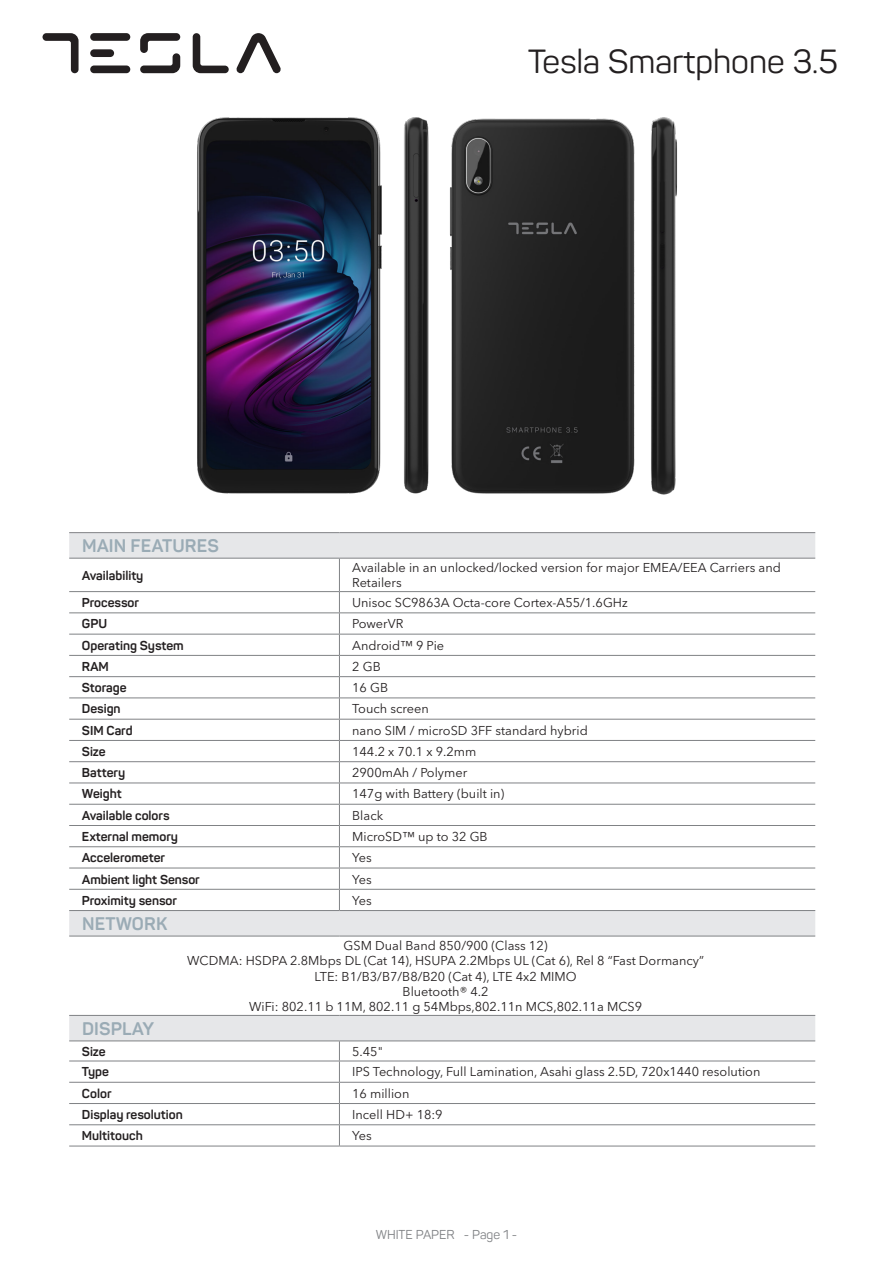
<style>
.page{position:relative;width:893px;height:1263px;background:#fff}
.page>*{position:absolute;margin:0;border:0;box-sizing:border-box;transform-origin:0 0}
.t1{font:33px "Panton";color:#231f20}
.t2{font:700 18px "Panton";letter-spacing:.01em;color:#9aabb5}
.t3{font:12.75px/15.3px "Avenir Next LT Pro";color:#231f20}
.t4{font:700 12.75px "Panton";color:#231f20}
.t5{font:12.75px "Panton";color:#808285}
</style>
<div class="page">
<svg style="left:69px;top:533px;width:746px;height:507px"></svg>
<svg style="left:339px;top:559px;width:476px;height:587px"></svg>
<hr style="left:69px;top:532px;width:270px;height:1px;background:#808285">
<hr style="left:339px;top:532px;width:476px;height:1px;background:#808285">
<hr style="left:69px;top:558px;width:270px;height:1px;background:#808285">
<hr style="left:339px;top:558px;width:476px;height:1px;background:#808285">
<hr style="left:69px;top:910px;width:270px;height:1px;background:#808285">
<hr style="left:339px;top:910px;width:476px;height:1px;background:#808285">
<hr style="left:69px;top:936px;width:270px;height:1px;background:#808285">
<hr style="left:339px;top:936px;width:476px;height:1px;background:#808285">
<hr style="left:69px;top:1015px;width:270px;height:1px;background:#808285">
<hr style="left:339px;top:1015px;width:476px;height:1px;background:#808285">
<hr style="left:69px;top:1040px;width:270px;height:1px;background:#808285">
<hr style="left:339px;top:1040px;width:476px;height:1px;background:#808285">
<hr style="left:69px;top:1146px;width:270px;height:1px;background:#808285">
<hr style="left:339px;top:1146px;width:476px;height:1px;background:#808285">
<hr style="left:69px;top:591px;width:270px;height:1px;background:#808285">
<hr style="left:339px;top:591px;width:476px;height:1px;background:#808285">
<hr style="left:339px;top:612px;width:476px;height:1px;background:#808285">
<hr style="left:339px;top:634px;width:476px;height:1px;background:#808285">
<hr style="left:339px;top:655px;width:476px;height:1px;background:#808285">
<hr style="left:339px;top:676px;width:476px;height:1px;background:#808285">
<hr style="left:339px;top:697px;width:476px;height:1px;background:#808285">
<hr style="left:339px;top:719px;width:476px;height:1px;background:#808285">
<hr style="left:339px;top:740px;width:476px;height:1px;background:#808285">
<hr style="left:339px;top:761px;width:476px;height:1px;background:#808285">
<hr style="left:339px;top:782px;width:476px;height:1px;background:#808285">
<hr style="left:339px;top:804px;width:476px;height:1px;background:#808285">
<hr style="left:339px;top:825px;width:476px;height:1px;background:#808285">
<hr style="left:339px;top:846px;width:476px;height:1px;background:#808285">
<hr style="left:339px;top:868px;width:476px;height:1px;background:#808285">
<hr style="left:339px;top:889px;width:476px;height:1px;background:#808285">
<hr style="left:339px;top:1060px;width:476px;height:1px;background:#808285">
<hr style="left:339px;top:1082px;width:476px;height:1px;background:#808285">
<hr style="left:339px;top:1103px;width:476px;height:1px;background:#808285">
<hr style="left:339px;top:1124px;width:476px;height:1px;background:#808285">
<hr style="left:339px;top:558px;width:1px;height:33px;background:#808285">
<svg style="left:339px;top:592px;width:1px;height:318px"></svg>
<svg style="left:339px;top:1041px;width:1px;height:105px"></svg>
<hr style="left:69px;top:612px;width:270px;height:1px;background:#808285">
<hr style="left:69px;top:634px;width:270px;height:1px;background:#808285">
<hr style="left:69px;top:655px;width:270px;height:1px;background:#808285">
<hr style="left:69px;top:676px;width:270px;height:1px;background:#808285">
<hr style="left:69px;top:697px;width:270px;height:1px;background:#808285">
<hr style="left:69px;top:719px;width:270px;height:1px;background:#808285">
<hr style="left:69px;top:740px;width:270px;height:1px;background:#808285">
<hr style="left:69px;top:761px;width:270px;height:1px;background:#808285">
<hr style="left:69px;top:782px;width:270px;height:1px;background:#808285">
<hr style="left:69px;top:804px;width:270px;height:1px;background:#808285">
<hr style="left:69px;top:825px;width:270px;height:1px;background:#808285">
<hr style="left:69px;top:846px;width:270px;height:1px;background:#808285">
<hr style="left:69px;top:868px;width:270px;height:1px;background:#808285">
<hr style="left:69px;top:889px;width:270px;height:1px;background:#808285">
<hr style="left:69px;top:1060px;width:270px;height:1px;background:#808285">
<hr style="left:69px;top:1082px;width:270px;height:1px;background:#808285">
<hr style="left:69px;top:1103px;width:270px;height:1px;background:#808285">
<hr style="left:69px;top:1124px;width:270px;height:1px;background:#808285">
<svg style="left:236px;top:33px;width:45px;height:40px"></svg>
<svg style="left:43px;top:33px;width:36px;height:40px"></svg>
<svg style="left:140px;top:33px;width:40px;height:40px"></svg>
<svg style="left:193px;top:33px;width:36px;height:40px"></svg>
<div style="left:90px;top:33px;width:40px;height:8px;background:#231f20;border-radius:4px"></div>
<div style="left:90px;top:49px;width:24px;height:8px;background:#231f20;border-radius:4px"></div>
<div style="left:90px;top:65px;width:40px;height:8px;background:#231f20;border-radius:4px"></div>
<img style="left:450px;top:118px;width:185px;height:376px">
<img style="left:651px;top:117px;width:27px;height:378px">
<img style="left:404px;top:117px;width:25px;height:377px">
<img style="left:197px;top:117px;width:185px;height:377px">
<h1 class="t1" style="left:528px;top:41px;width:311px">Tesla Smartphone 3.5</h1>
<h2 class="t2" style="left:82px;top:535px;width:138px">MAIN FEATURES</h2>
<p class="t4" style="left:82px;top:567px;width:63px">Availability</p>
<p class="t3" style="left:352px;top:560px;width:430px">Available in an unlocked/locked version for major EMEA/EEA Carriers and<br>Retailers</p>
<p class="t4" style="left:82px;top:595px;width:58px">Processor</p>
<p class="t3" style="left:352px;top:595px;width:277px">Unisoc SC9863A Octa-core Cortex-A55/1.6GHz</p>
<p class="t4" style="left:82px;top:616px;width:27px">GPU</p>
<p class="t3" style="left:352px;top:616px;width:53px">PowerVR</p>
<p class="t4" style="left:82px;top:637px;width:103px">Operating System</p>
<p class="t3" style="left:352px;top:637px;width:94px">Android™ 9 Pie</p>
<p class="t4" style="left:82px;top:658px;width:29px">RAM</p>
<p class="t3" style="left:352px;top:659px;width:30px">2 GB</p>
<p class="t4" style="left:82px;top:680px;width:46px">Storage</p>
<p class="t3" style="left:352px;top:680px;width:38px">16 GB</p>
<p class="t4" style="left:82px;top:701px;width:40px">Design</p>
<p class="t3" style="left:352px;top:701px;width:78px">Touch screen</p>
<p class="t4" style="left:82px;top:722px;width:52px">SIM Card</p>
<p class="t3" style="left:352px;top:722px;width:237px">nano SIM / microSD 3FF standard hybrid</p>
<p class="t4" style="left:82px;top:743px;width:25px">Size</p>
<p class="t3" style="left:352px;top:744px;width:126px">144.2 x 70.1 x 9.2mm</p>
<p class="t4" style="left:82px;top:765px;width:45px">Battery</p>
<p class="t3" style="left:352px;top:765px;width:117px">2900mAh / Polymer</p>
<p class="t4" style="left:82px;top:786px;width:41px">Weight</p>
<p class="t3" style="left:352px;top:786px;width:154px">147g with Battery (built in)</p>
<p class="t4" style="left:82px;top:807px;width:89px">Available colors</p>
<p class="t3" style="left:352px;top:808px;width:33px">Black</p>
<p class="t4" style="left:82px;top:829px;width:98px">External memory</p>
<p class="t3" style="left:352px;top:829px;width:137px">MicroSD™ up to 32 GB</p>
<p class="t4" style="left:82px;top:850px;width:85px">Accelerometer</p>
<p class="t3" style="left:352px;top:850px;width:21px">Yes</p>
<p class="t4" style="left:82px;top:871px;width:119px">Ambient light Sensor</p>
<p class="t3" style="left:352px;top:871px;width:21px">Yes</p>
<p class="t4" style="left:82px;top:892px;width:96px">Proximity sensor</p>
<p class="t3" style="left:352px;top:893px;width:21px">Yes</p>
<h2 class="t2" style="left:82px;top:913px;width:87px">NETWORK</h2>
<p class="t3" style="left:187px;top:938px;width:518px;text-align:center">GSM Dual Band 850/900 (Class 12)<br>WCDMA: HSDPA 2.8Mbps DL (Cat 14), HSUPA 2.2Mbps UL (Cat 6), Rel 8 “Fast Dormancy” LTE: B1/B3/B7/B8/B20 (Cat 4), LTE 4x2 MIMO<br>Bluetooth® 4.2<br>WiFi: 802.11 b 11M, 802.11 g 54Mbps,802.11n MCS,802.11a MCS9</p>
<h2 class="t2" style="left:82px;top:1017px;width:73px">DISPLAY</h2>
<p class="t4" style="left:82px;top:1043px;width:25px">Size</p>
<p class="t3" style="left:352px;top:1044px;width:32px">5.45"</p>
<p class="t4" style="left:82px;top:1064px;width:29px">Type</p>
<p class="t3" style="left:352px;top:1064px;width:410px">IPS Technology, Full Lamination, Asahi glass 2.5D, 720x1440 resolution</p>
<p class="t4" style="left:82px;top:1085px;width:31px">Color</p>
<p class="t3" style="left:352px;top:1085px;width:59px">16 million</p>
<p class="t4" style="left:82px;top:1106px;width:102px">Display resolution</p>
<p class="t3" style="left:352px;top:1107px;width:92px">Incell HD+ 18:9</p>
<p class="t4" style="left:82px;top:1128px;width:62px">Multitouch</p>
<p class="t3" style="left:352px;top:1128px;width:21px">Yes</p>
<p class="t5" style="left:376px;top:1226px;width:143px">WHITE PAPER - Page 1 -</p>
</div>
